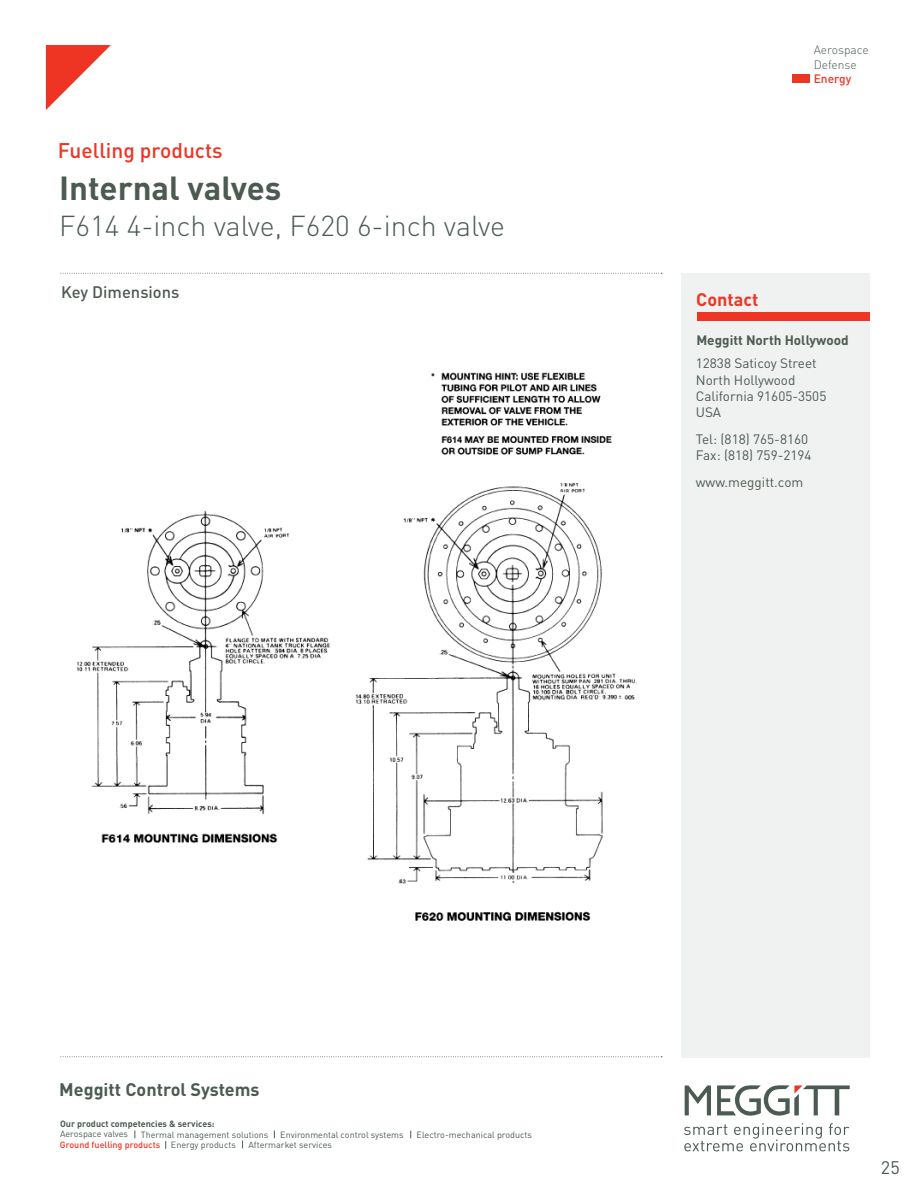
<style>
.page{position:relative;width:918px;height:1188px;background:#fff}
.page>*{position:absolute;margin:0;border:0;box-sizing:border-box;transform-origin:0 0}
.t1{font:700 33px "DINOT";color:#4c5b52}
.t2{font:300 28.5px "DINOT";color:#4c5b52}
.t3{font:500 21px "DINOT";color:#ee3524}
.t4{font:700 18px "DINOT";color:#4c5b52}
.t5{font:700 18px "DINOT";color:#ed3624}
.t6{font:18px "DINOT";color:#4c5b52}
.t7{font:500 16.5px "DINOT";color:#4c5b52}
.t8{font:13.5px/16.2px "DINOT";color:#4c5b52}
.t9{font:700 13.5px "DINOT";color:#4c5b52}
.t10{font:300 12px/14.4px "DINOT";color:#4c5b52}
.t11{font:500 12px "DINOT";color:#ee3524}
.t12{font:9px "DINOT";color:#4c5b52}
.t13{font:500 9px "DINOT";color:#ed3624}
.t14{font:700 9px "DINOT";color:#4c5b52}
.s1{font-weight:400;color:#4c5b52}
</style>
<div class="page">
<img style="left:76px;top:372px;width:561px;height:549px">
<svg style="left:61px;top:273px;width:601px;height:1px"></svg>
<svg style="left:61px;top:1056px;width:601px;height:1px"></svg>
<svg style="left:46px;top:45px;width:65px;height:65px"></svg>
<svg style="left:684px;top:1123px;width:165px;height:28px"></svg>
<svg style="left:685px;top:1085px;width:26px;height:30px"></svg>
<svg style="left:717px;top:1085px;width:133px;height:31px"></svg>
<div style="left:681px;top:273px;width:188px;height:784px;background:#eff2f0"></div>
<div style="left:793px;top:74px;width:17px;height:9px;background:#ee3524"></div>
<div style="left:697px;top:313px;width:172px;height:8px;background:#ed3624"></div>
<h3 class="t3" style="left:58px;top:137px;width:166px">Fuelling products</h3>
<h1 class="t1" style="left:59px;top:166px;width:224px">Internal valves</h1>
<h2 class="t2" style="left:59px;top:208px;width:447px">F614 4-inch valve, F620 6-inch valve</h2>
<h3 class="t7" style="left:61px;top:282px;width:120px">Key Dimensions</h3>
<h3 class="t10" style="left:814px;top:43px;width:57px">Aerospace<br>Defense</h3>
<h3 class="t11" style="left:814px;top:71px;width:39px">Energy</h3>
<h3 class="t5" style="left:696px;top:287px;width:64px">Contact</h3>
<h3 class="t9" style="left:696px;top:332px;width:154px">Meggitt North Hollywood</h3>
<h3 class="t8" style="left:696px;top:355px;width:132px">12838 Saticoy Street<br>North Hollywood<br>California 91605-3505<br>USA</h3>
<h3 class="t8" style="left:696px;top:430px;width:117px">Tel: (818) 765-8160<br>Fax: (818) 759-2194</h3>
<h3 class="t8" style="left:696px;top:473px;width:109px">www.meggitt.com</h3>
<h3 class="t4" style="left:59px;top:1078px;width:202px">Meggitt Control Systems</h3>
<p class="t14" style="left:60px;top:1118px;width:156px">Our product competencies &amp; services:</p>
<p class="t12" style="left:60px;top:1129px;width:70px">Aerospace valves</p>
<p class="t12" style="left:141px;top:1129px;width:129px">Thermal management solutions</p>
<p class="t12" style="left:280px;top:1129px;width:125px">Environmental control systems</p>
<p class="t12" style="left:417px;top:1129px;width:117px">Electro-mechanical products</p>
<p class="t13" style="left:60px;top:1139px;width:177px">Ground fuelling products <span class="s1">Energy products</span></p>
<p class="t12" style="left:248px;top:1139px;width:85px">Aftermarket services</p>
<h3 class="t6" style="left:881px;top:1156px;width:20px">25</h3>
</div>
